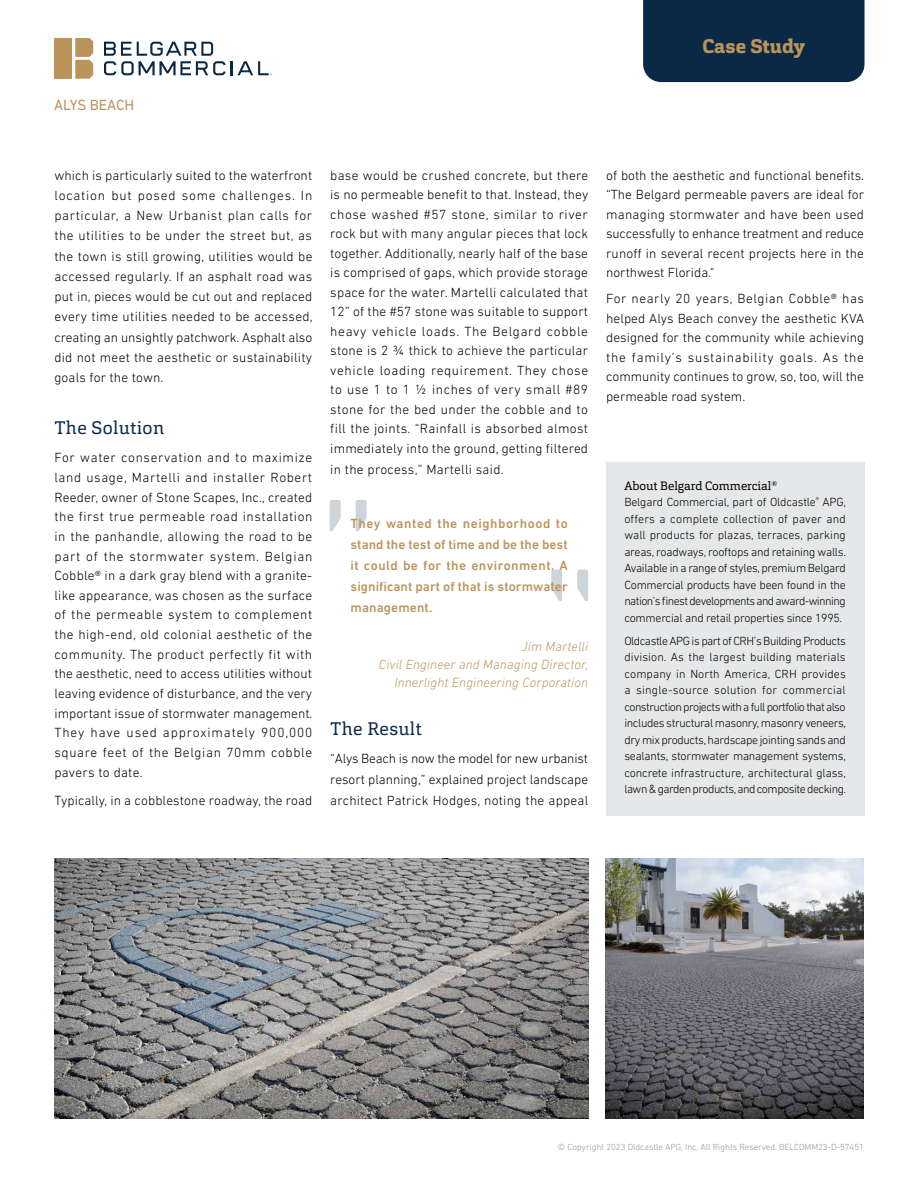
<style>
.page{position:relative;width:918px;height:1188px;background:#fff}
.page>*{position:absolute;margin:0;border:0;box-sizing:border-box;transform-origin:0 0}
.t1{font:800 19.5px "Cargan";color:#bb945b}
.t2{font:18px "Cargan";letter-spacing:.02em;color:#0a2947}
.t3{font:15px "DIN Next LT Pro";color:#bb945b}
.t4{font:300 13.5px/19.5px "DIN Next LT Pro";letter-spacing:.015em;color:#000;text-align:justify}
.t5{font:500 13.5px/21px "DIN Next LT Pro";letter-spacing:.005em;color:#bb945b;text-align:justify}
.t6{font:italic 300 13.5px/18px "DIN Next LT Pro";letter-spacing:.01em;color:#bb945b;text-align:right}
.t7{font:300 12px/16.5px "DIN Next LT Pro";letter-spacing:-.04em;color:#000;text-align:justify}
.t8{font:12px "Cargan";color:#000}
.t9{font:300 9px "DIN Next LT Pro";color:#939598}
</style>
<div class="page">
<div style="left:643px;top:0;width:222px;height:82px;background:#0a2947"></div>
<svg style="left:551px;top:570px;width:37px;height:31px"></svg>
<svg style="left:330px;top:500px;width:37px;height:31px"></svg>
<img style="left:606px;top:859px;width:258px;height:260px">
<img style="left:54px;top:859px;width:534px;height:260px">
<div style="left:606px;top:462px;width:258px;height:353px;background:#e6e7e8"></div>
<svg style="left:104px;top:42px;width:168px;height:33px"></svg>
<svg style="left:75px;top:38px;width:18px;height:41px"></svg>
<div style="left:54px;top:38px;width:18px;height:41px;background:#bb945b"></div>
<p class="t3" style="left:54px;top:96px;width:82px">ALYS BEACH</p>
<h1 class="t1" style="left:703px;top:33px;width:104px">Case Study</h1>
<p class="t4" style="left:54px;top:165px;width:260px;line-height:20.2px">which is particularly suited to the waterfront location but posed some challenges. In particular, a New Urbanist plan calls for the utilities to be under the street but, as the town is still growing, utilities would be accessed regularly. If an asphalt road was put in, pieces would be cut out and replaced every time utilities needed to be accessed, creating an unsightly patchwork. Asphalt also did not meet the aesthetic or sustainability goals for the town.</p>
<h2 class="t2" style="left:54px;top:416px;width:111px">The Solution</h2>
<p class="t4" style="left:54px;top:448px;width:260px">For water conservation and to maximize land usage, Martelli and installer Robert Reeder, owner of Stone Scapes, Inc., created the first true permeable road installation in the panhandle, allowing the road to be part of the stormwater system. Belgian Cobble® in a dark gray blend with a granite&shy;like appearance, was chosen as the surface of the permeable system to complement the high-end, old colonial aesthetic of the community. The product perfectly fit with the aesthetic, need to access utilities without leaving evidence of disturbance, and the very important issue of stormwater management.<br>They have used approximately 900,000 square feet of the Belgian 70mm cobble pavers to date.</p>
<p class="t4" style="left:54px;top:791px;width:259px">Typically, in a cobblestone roadway, the road</p>
<p class="t4" style="left:330px;top:165px;width:260px">base would be crushed concrete, but there is no permeable benefit to that. Instead, they chose washed #57 stone, similar to river rock but with many angular pieces that lock together. Additionally, nearly half of the base is comprised of gaps, which provide storage space for the water. Martelli calculated that 12” of the #57 stone was suitable to support heavy vehicle loads. The Belgard cobble stone is 2 ¾ thick to achieve the particular vehicle loading requirement. They chose to use 1 to 1 ½ inches of very small #89 stone for the bed under the cobble and to fill the joints. “Rainfall is absorbed almost immediately into the ground, getting filtered</p>
<p class="t4" style="left:330px;top:459px;width:175px">in the process,” Martelli said.</p>
<p class="t5" style="left:351px;top:513px;width:219px">They wanted the neighborhood to stand the test of time and be the best it could be for the environment. A significant part of that is stormwater management.</p>
<p class="t6" style="left:379px;top:637px;width:211px">Jim Martelli<br>Civil Engineer and Managing Director,<br>Innerlight Engineering Corporation</p>
<h2 class="t2" style="left:330px;top:718px;width:93px">The Result</h2>
<p class="t4" style="left:330px;top:748px;width:259px;line-height:21px">“Alys Beach is now the model for new urbanist resort planning,” explained project landscape architect Patrick Hodges, noting the appeal</p>
<p class="t4" style="left:606px;top:165px;width:260px">of both the aesthetic and functional benefits. “The Belgard permeable pavers are ideal for managing stormwater and have been used successfully to enhance treatment and reduce runoff in several recent projects here in the northwest Florida."</p>
<p class="t4" style="left:606px;top:289px;width:260px">For nearly 20 years, Belgian Cobble® has helped Alys Beach convey the aesthetic KVA designed for the community while achieving the family’s sustainability goals. As the community continues to grow, so, too, will the permeable road system.</p>
<p class="t8" style="left:624px;top:478px;width:154px">About Belgard Commercial<sup>®</sup></p>
<p class="t7" style="left:624px;top:494px;width:223px">Belgard Commercial, part of Oldcastle<sup>®</sup> APG, offers a complete collection of paver and wall products for plazas, terraces, parking areas, roadways, rooftops and retaining walls.<br>Available in a range of styles, premium Belgard Commercial products have been found in the nation’s finest developments and award-winning commercial and retail properties since 1995.</p>
<p class="t7" style="left:624px;top:632px;width:223px">Oldcastle APG is part of CRH’s Building Products division. As the largest building materials company in North America, CRH provides a single-source solution for commercial construction projects with a full portfolio that also includes structural masonry, masonry veneers, dry mix products, hardscape jointing sands and sealants, stormwater management systems, concrete infrastructure, architectural glass, lawn &amp; garden products, and composite decking.</p>
<p class="t9" style="left:558px;top:1142px;width:308px">© Copyright 2023 Oldcastle APG, Inc. All Rights Reserved. BELCOMM23-D-57451</p>
</div>
